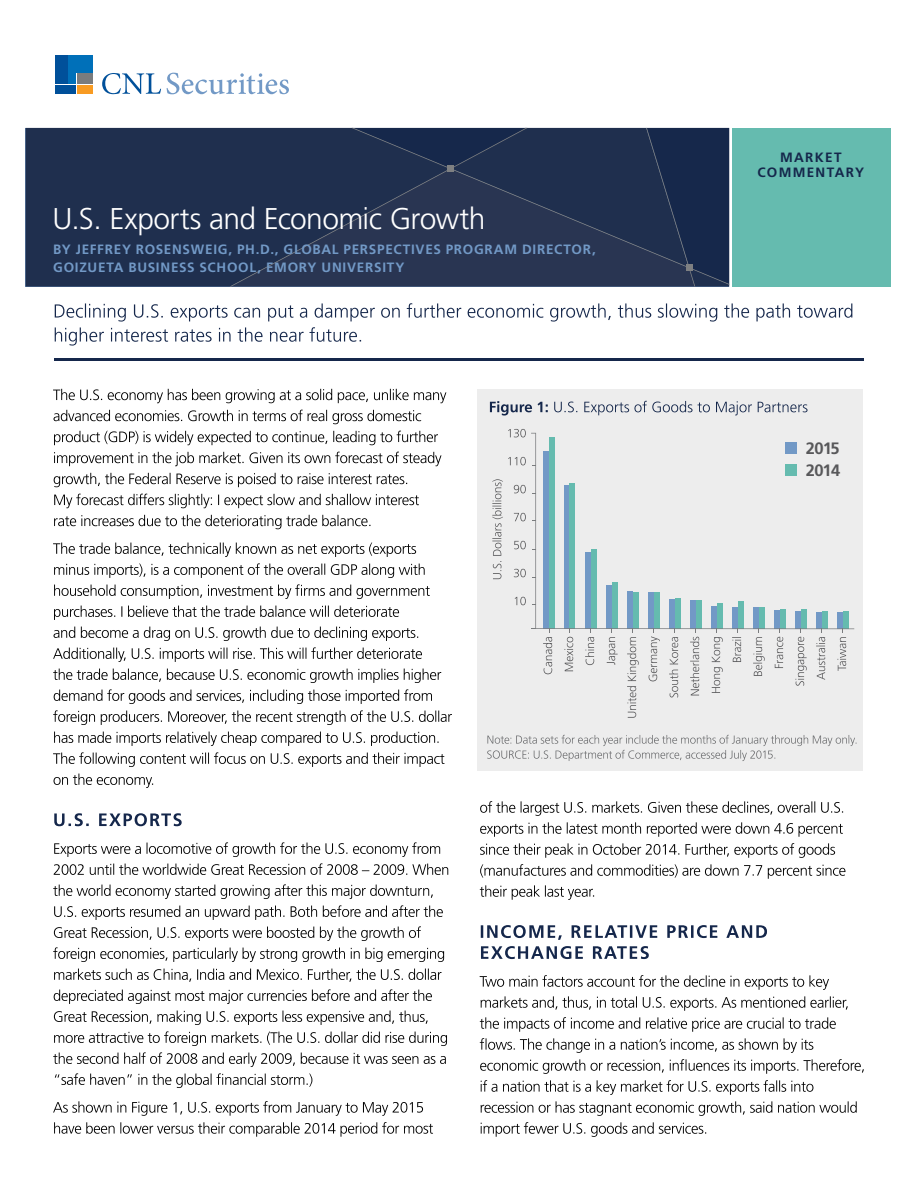
<style>
.page{position:relative;width:918px;height:1188px;background:#fff}
.page>*{position:absolute;margin:0;border:0;box-sizing:border-box;transform-origin:0 0}
.t1{font:300 30px "Frutiger LT Std";letter-spacing:-.02em;color:#fff}
.t2{font:700 16.5px/21.3px "Frutiger";letter-spacing:-.045em;color:#58585a}
.t3{font:700 13.5px/18px "Frutiger LT Std";letter-spacing:.055em;color:#7299c6}
.t4{font:700 13.5px/15px "Frutiger LT Std";letter-spacing:.095em;color:#15274b;text-align:center}
</style>
<div class="page">
<svg style="left:102px;top:73px;width:59px;height:21px"></svg>
<svg style="left:167px;top:73px;width:122px;height:21px"></svg>
<svg style="left:76px;top:55px;width:5px;height:39px"></svg>
<div style="left:55px;top:73px;width:13px;height:11px;background:#00509a"></div>
<div style="left:55px;top:55px;width:13px;height:18px;background:#00509a"></div>
<div style="left:68px;top:55px;width:8px;height:18px;background:#0070b9"></div>
<div style="left:68px;top:85px;width:8px;height:9px;background:#00509a"></div>
<div style="left:77px;top:55px;width:16px;height:18px;background:#0070b9"></div>
<div style="left:55px;top:85px;width:13px;height:9px;background:#00509a"></div>
<div style="left:81px;top:73px;width:12px;height:11px;background:#7a7c7e"></div>
<svg style="left:77px;top:73px;width:3px;height:21px"></svg>
<div style="left:68px;top:73px;width:8px;height:11px;background:#0070b9"></div>
<div style="left:81px;top:85px;width:12px;height:9px;background:#f89b22"></div>
<div style="left:26px;top:128px;width:203px;height:159px;background:#1f2f4e"></div>
<svg style="left:229px;top:128px;width:466px;height:159px;fill:#1f2f4e"></svg>
<svg style="left:351px;top:128px;width:378px;height:157px"></svg>
<div style="left:686px;top:264px;width:7px;height:7px;background:#7e8082"></div>
<div style="left:448px;top:165px;width:6px;height:7px;background:#7e8082"></div>
<div style="left:732px;top:128px;width:159px;height:159px;background:#65bbaf"></div>
<svg style="left:55px;top:303px;width:797px;height:43px"></svg>
<hr style="left:54px;top:358px;width:810px;height:3px;background:#15274b">
<svg style="left:54px;top:1122px;width:379px;height:15px"></svg>
<svg style="left:53px;top:1101px;width:370px;height:15px"></svg>
<svg style="left:55px;top:1073px;width:257px;height:15px"></svg>
<svg style="left:53px;top:1052px;width:393px;height:15px"></svg>
<svg style="left:54px;top:1031px;width:393px;height:15px"></svg>
<svg style="left:54px;top:1011px;width:374px;height:14px"></svg>
<svg style="left:54px;top:989px;width:378px;height:15px"></svg>
<svg style="left:54px;top:969px;width:388px;height:13px"></svg>
<svg style="left:53px;top:947px;width:391px;height:15px"></svg>
<svg style="left:54px;top:926px;width:367px;height:15px"></svg>
<svg style="left:54px;top:905px;width:389px;height:15px"></svg>
<svg style="left:53px;top:884px;width:380px;height:15px"></svg>
<svg style="left:54px;top:863px;width:394px;height:12px"></svg>
<svg style="left:54px;top:842px;width:386px;height:15px"></svg>
<svg style="left:54px;top:813px;width:128px;height:13px"></svg>
<svg style="left:54px;top:774px;width:99px;height:14px"></svg>
<svg style="left:53px;top:752px;width:392px;height:15px"></svg>
<svg style="left:54px;top:732px;width:385px;height:14px"></svg>
<svg style="left:53px;top:710px;width:399px;height:15px"></svg>
<svg style="left:54px;top:689px;width:378px;height:15px"></svg>
<svg style="left:53px;top:669px;width:388px;height:14px"></svg>
<svg style="left:53px;top:647px;width:369px;height:15px"></svg>
<svg style="left:54px;top:627px;width:364px;height:14px"></svg>
<svg style="left:54px;top:606px;width:345px;height:14px"></svg>
<svg style="left:54px;top:584px;width:376px;height:15px"></svg>
<svg style="left:54px;top:563px;width:371px;height:15px"></svg>
<svg style="left:53px;top:542px;width:363px;height:15px"></svg>
<svg style="left:54px;top:515px;width:316px;height:14px"></svg>
<svg style="left:54px;top:494px;width:365px;height:14px"></svg>
<svg style="left:54px;top:473px;width:353px;height:14px"></svg>
<svg style="left:54px;top:452px;width:388px;height:14px"></svg>
<svg style="left:54px;top:431px;width:384px;height:14px"></svg>
<svg style="left:54px;top:410px;width:367px;height:14px"></svg>
<svg style="left:53px;top:389px;width:393px;height:14px"></svg>
<svg style="left:481px;top:1122px;width:225px;height:15px"></svg>
<svg style="left:481px;top:1101px;width:376px;height:15px"></svg>
<svg style="left:481px;top:1080px;width:332px;height:15px"></svg>
<svg style="left:480px;top:1059px;width:384px;height:15px"></svg>
<svg style="left:480px;top:1038px;width:333px;height:15px"></svg>
<svg style="left:480px;top:1017px;width:356px;height:15px"></svg>
<svg style="left:481px;top:996px;width:367px;height:15px"></svg>
<svg style="left:480px;top:975px;width:349px;height:15px"></svg>
<svg style="left:481px;top:946px;width:168px;height:13px"></svg>
<svg style="left:481px;top:925px;width:286px;height:15px"></svg>
<svg style="left:480px;top:885px;width:114px;height:15px"></svg>
<svg style="left:480px;top:864px;width:365px;height:15px"></svg>
<svg style="left:480px;top:843px;width:355px;height:15px"></svg>
<svg style="left:480px;top:822px;width:363px;height:15px"></svg>
<svg style="left:480px;top:801px;width:363px;height:15px"></svg>
<div style="left:478px;top:389px;width:385px;height:382px;background:#ededed"></div>
<svg style="left:515px;top:597px;width:11px;height:8px"></svg>
<svg style="left:514px;top:569px;width:12px;height:8px"></svg>
<svg style="left:514px;top:541px;width:12px;height:8px"></svg>
<svg style="left:514px;top:513px;width:12px;height:8px"></svg>
<svg style="left:514px;top:485px;width:12px;height:8px"></svg>
<svg style="left:508px;top:457px;width:18px;height:8px"></svg>
<svg style="left:508px;top:429px;width:18px;height:8px"></svg>
<svg style="left:492px;top:479px;width:11px;height:100px"></svg>
<svg style="left:543px;top:629px;width:9px;height:45px"></svg>
<svg style="left:627px;top:629px;width:12px;height:89px"></svg>
<svg style="left:607px;top:629px;width:11px;height:36px"></svg>
<svg style="left:585px;top:629px;width:9px;height:36px"></svg>
<svg style="left:564px;top:629px;width:9px;height:42px"></svg>
<svg style="left:649px;top:629px;width:11px;height:52px"></svg>
<svg style="left:669px;top:629px;width:9px;height:68px"></svg>
<svg style="left:732px;top:629px;width:9px;height:33px"></svg>
<svg style="left:690px;top:629px;width:9px;height:66px"></svg>
<svg style="left:775px;top:629px;width:8px;height:39px"></svg>
<svg style="left:816px;top:629px;width:9px;height:51px"></svg>
<svg style="left:712px;top:629px;width:11px;height:64px"></svg>
<svg style="left:753px;top:629px;width:12px;height:47px"></svg>
<svg style="left:795px;top:629px;width:12px;height:57px"></svg>
<svg style="left:837px;top:629px;width:9px;height:42px"></svg>
<svg style="left:531px;top:433px;width:323px;height:196px"></svg>
<div style="left:785px;top:443px;width:12px;height:11px;background:#7299c6"></div>
<div style="left:785px;top:464px;width:12px;height:12px;background:#65bbaf"></div>
<svg style="left:490px;top:401px;width:318px;height:15px"></svg>
<svg style="left:487px;top:735px;width:370px;height:26px"></svg>
<h1 class="t1" style="left:53px;top:202px;width:434px">U.S. Exports and Economic Growth</h1>
<p class="t3" style="left:53px;top:241px;width:544px">BY JEFFREY ROSENSWEIG, PH.D., GLOBAL PERSPECTIVES PROGRAM DIRECTOR,<br>GOIZUETA BUSINESS SCHOOL, EMORY UNIVERSITY</p>
<p class="t4" style="left:757px;top:150px;width:108px">MARKET<br>COMMENTARY</p>
<p class="t2" style="left:806px;top:438px;width:36px">2015<br>2014</p>
</div>
